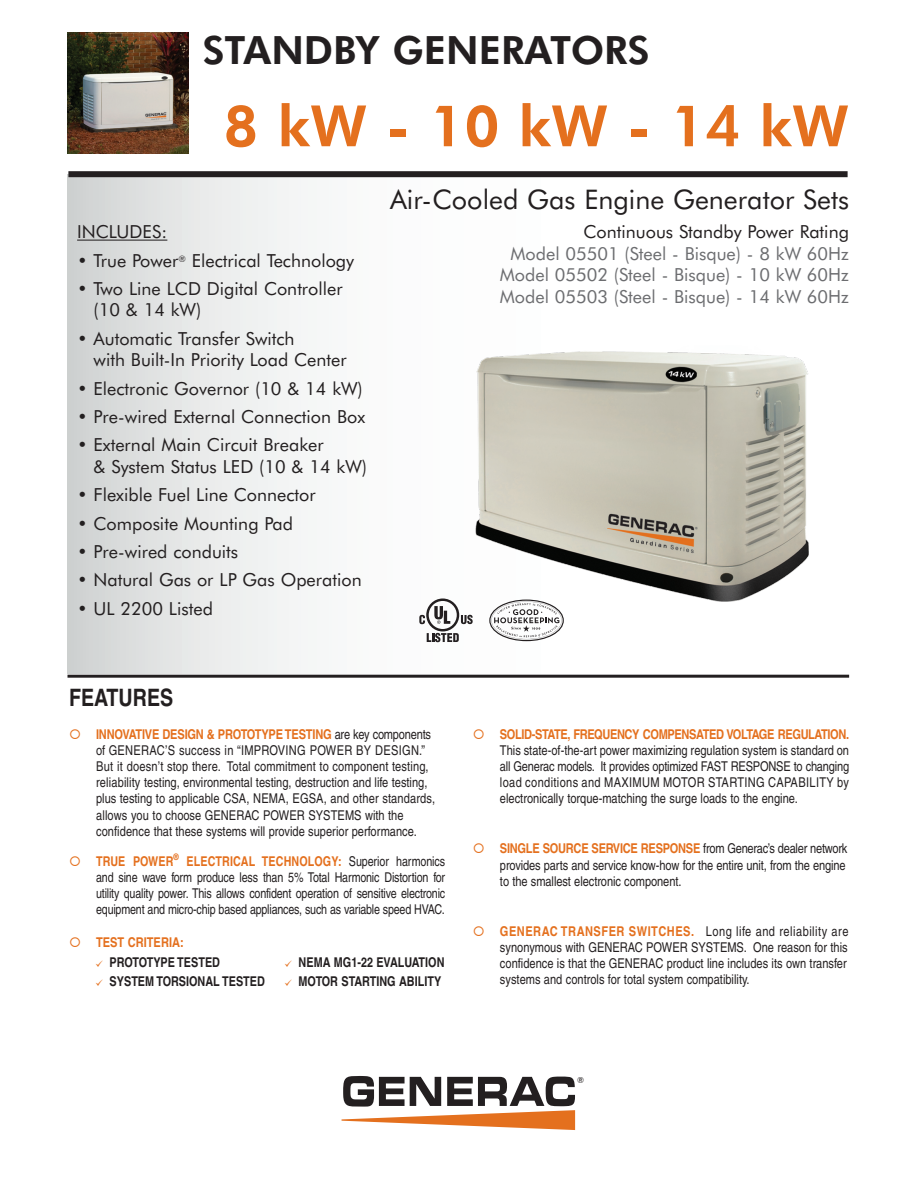
<style>
.page{position:relative;width:918px;height:1188px;background:#fff}
.page>*{position:absolute;margin:0;border:0;box-sizing:border-box;transform-origin:0 0}
.t1{font:800 57px "Futura BT";color:#e4701e}
.t2{font:800 39px "Futura BT";color:#231f20}
.t3{font:27px "Futura BT";color:#231f20}
.t4{font:700 condensed 24px "Helvetica";color:#231f20}
.t5{font:18px/21.6px "Futura BT";color:#231f20}
.t6{font:18px "Futura BT";color:#6c6d70}
.t7{font:condensed 13.5px/16.2px "Helvetica";color:#231f20}
.t8{font:700 condensed 13.5px "Helvetica";color:#231f20}
.t9{font:700 condensed 13.5px "Helvetica";color:#e4701e}
.t10{font:8.4px "Swiss 721 BT";color:#231f20}
.s1{color:#e4701e}
.s2{font-weight:700;color:#e4701e}
</style>
<div class="page">
<svg style="left:68px;top:177px;width:780px;height:497px"></svg>
<img style="left:68px;top:32px;width:121px;height:122px">
<hr style="left:77px;top:240px;width:90px;height:1px;background:#231f20">
<svg style="left:342px;top:1076px;width:233px;height:54px"></svg>
<hr style="left:68px;top:675px;width:781px;height:3px;background:#231f20">
<div style="left:68px;top:171px;width:780px;height:6px;background:#231f20"></div>
<img style="left:468px;top:335px;width:356px;height:284px">
<svg style="left:419px;top:599px;width:54px;height:43px"></svg>
<svg style="left:489px;top:600px;width:75px;height:41px"></svg>
<p class="t2" style="left:203px;top:27px;width:448px">STANDBY GENERATORS</p>
<p class="t1" style="left:224px;top:91px;width:627px">8 kW - 10 kW - 14 kW</p>
<p class="t5" style="left:77px;top:221px;width:92px">Includes:</p>
<p class="t5" style="left:77px;top:249px;width:279px">• True Power<sup>®</sup> Electrical Technology</p>
<p class="t5" style="left:94px;top:278px;width:251px;text-indent:-16px">• Two Line LCD Digital Controller (10 &amp; 14 kW)</p>
<p class="t5" style="left:94px;top:327px;width:255px;text-indent:-16px">• Automatic Transfer Switch<br>with Built-In Priority Load Center</p>
<p class="t5" style="left:77px;top:377px;width:287px">• Electronic Governor (10 &amp; 14 kW)</p>
<p class="t5" style="left:77px;top:406px;width:290px">• Pre-wired External Connection Box</p>
<p class="t5" style="left:94px;top:434px;width:275px;text-indent:-16px">• External Main Circuit Breaker<br>&amp; System Status LED (10 &amp; 14 kW)</p>
<p class="t5" style="left:77px;top:484px;width:240px">• Flexible Fuel Line Connector</p>
<p class="t5" style="left:77px;top:512px;width:218px">• Composite Mounting Pad</p>
<p class="t5" style="left:77px;top:541px;width:163px">• Pre-wired conduits</p>
<p class="t5" style="left:77px;top:569px;width:286px">• Natural Gas or LP Gas Operation</p>
<p class="t5" style="left:77px;top:597px;width:137px">• UL 2200 Listed</p>
<p class="t3" style="left:390px;top:183px;width:460px">Air-Cooled Gas Engine Generator Sets</p>
<p class="t5" style="left:584px;top:221px;width:267px">Continuous Standby Power Rating</p>
<p class="t6" style="left:511px;top:242px;width:340px">Model 05501 (Steel - Bisque) - 8 kW 60Hz</p>
<p class="t6" style="left:500px;top:264px;width:351px">Model 05502 (Steel - Bisque) - 10 kW 60Hz</p>
<p class="t6" style="left:500px;top:285px;width:351px">Model 05503 (Steel - Bisque) - 14 kW 60Hz</p>
<p class="t4" style="left:69px;top:683px;width:106px">FEATURES</p>
<p class="t7" style="left:96px;top:726px;width:341px;text-indent:-27px"><span class="s1">○</span> <span class="s2">INNOVATIVE DESIGN &amp; PROTOTYPE TESTING</span> are key components of GENERAC’S success in “IMPROVING POWER BY DESIGN.” But it doesn’t stop there. Total commitment to component testing, reliability testing, environmental testing, destruction and life testing, plus testing to applicable CSA, NEMA, EGSA, and other standards, allows you to choose GENERAC POWER SYSTEMS with the confidence that these systems will provide superior performance.</p>
<p class="t7" style="left:96px;top:853px;width:351px;text-align:justify;text-indent:-27px"><span class="s1">○</span> <span class="s2">TRUE POWER</span><sup>®</sup> <span class="s2">ELECTRICAL TECHNOLOGY:</span> Superior harmonics and sine wave form produce less than 5% Total Harmonic Distortion for utility quality power. This allows confident operation of sensitive electronic equipment and micro-chip based appliances, such as variable speed HVAC.</p>
<p class="t9" style="left:69px;top:934px;width:116px">○ TEST CRITERIA:</p>
<p class="t8" style="left:110px;top:954px;width:112px">PROTOTYPE TESTED</p>
<p class="t8" style="left:299px;top:954px;width:147px">NEMA MG1-22 EVALUATION</p>
<p class="t8" style="left:110px;top:973px;width:157px">SYSTEM TORSIONAL TESTED</p>
<p class="t8" style="left:299px;top:973px;width:144px">MOTOR STARTING ABILITY</p>
<p class="t7" style="left:500px;top:726px;width:351px;text-align:justify;text-indent:-27px"><span class="s1">○</span> <span class="s2">SOLID-STATE, FREQUENCY COMPENSATED VOLTAGE REGULATION.<br></span>This state-of-the-art power maximizing regulation system is standard on all Generac models. It provides optimized FAST RESPONSE to changing load conditions and MAXIMUM MOTOR STARTING CAPABILITY by electronically torque-matching the surge loads to the engine.</p>
<p class="t7" style="left:500px;top:841px;width:349px;text-indent:-27px"><span class="s1">○</span> <span class="s2">SINGLE SOURCE SERVICE RESPONSE</span> from Generac’s dealer network provides parts and service know-how for the entire unit, from the engine to the smallest electronic component.</p>
<p class="t7" style="left:500px;top:923px;width:350px;text-indent:-27px"><span class="s1">○</span> <span class="s2">GENERAC TRANSFER SWITCHES.</span> Long life and reliability are synonymous with GENERAC POWER SYSTEMS. One reason for this confidence is that the GENERAC product line includes its own transfer systems and controls for total system compatibility.</p>
<p class="t10" style="left:577px;top:1075px;width:8px">®</p>
</div>
